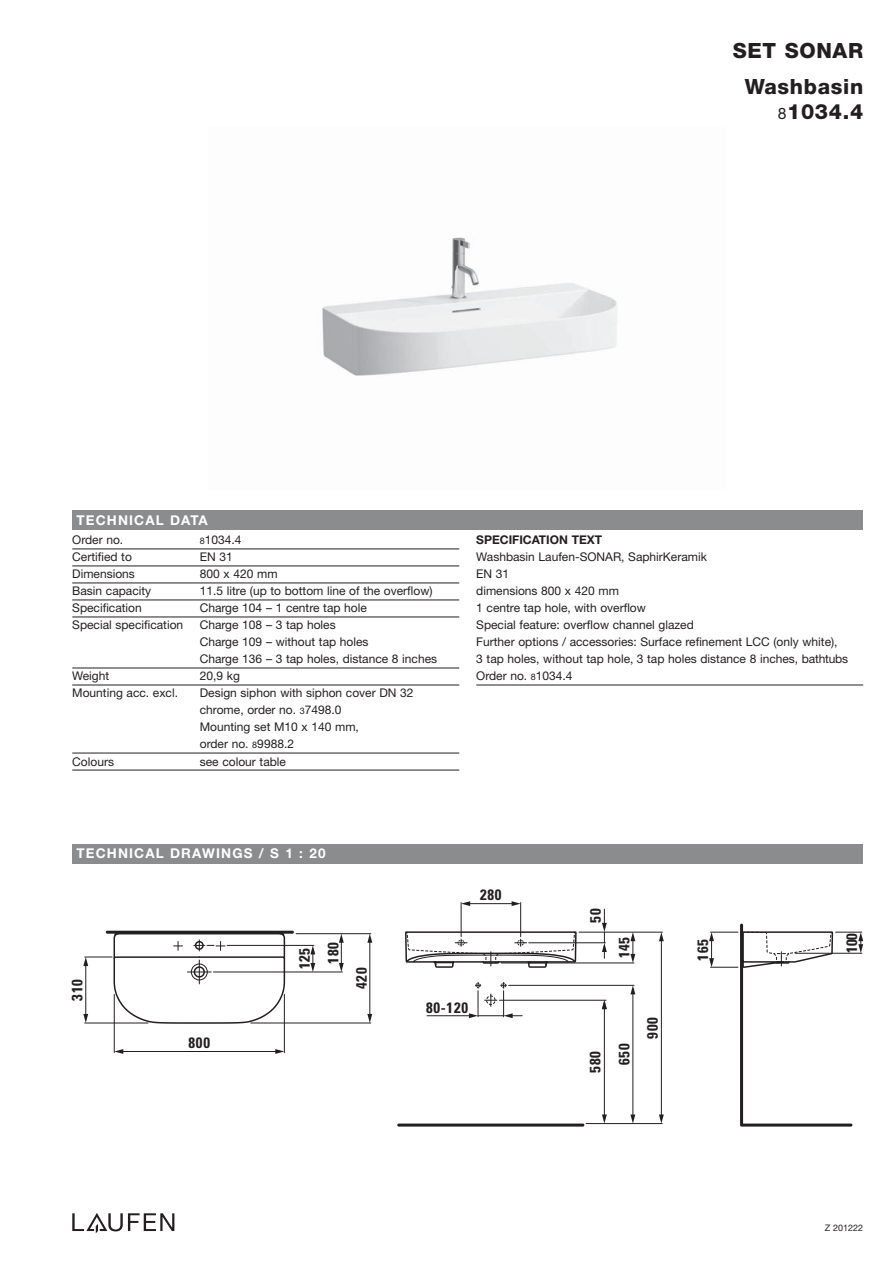
<style>
.page{position:relative;width:893px;height:1263px;background:#fff}
.page>*{position:absolute;margin:0;border:0;box-sizing:border-box;transform-origin:0 0}
.t1{font:800 21px/25.5px "Helvetica Neue";letter-spacing:.03em;color:#231f20;text-align:right}
.t2{font:700 condensed 15px/28.8px "Univers";letter-spacing:.05em;color:#231f20;text-align:center}
.t3{font:700 13.5px "Helvetica Neue";letter-spacing:.085em;color:#fff}
.t4{font:12px/17px "Helvetica Neue";color:#231f20}
.t5{font:700 12px "Helvetica Neue";color:#231f20}
.t6{font:9px "Helvetica Neue";color:#231f20}
.s1{font-weight:400;font-size:15.75px}
.s2{font-size:9px}
</style>
<div class="page">
<svg style="left:72px;top:1213px;width:102px;height:20px"></svg>
<div style="left:72px;top:844px;width:791px;height:19px;background:#8a8c8e"></div>
<div style="left:72px;top:510px;width:791px;height:19px;background:#8a8c8e"></div>
<hr style="left:106px;top:931px;width:188px;height:3px;background:#231f20;border-radius:2px">
<hr style="left:397px;top:1123px;width:187px;height:3px;background:#231f20;border-radius:2px">
<svg style="left:405px;top:915px;width:172px;height:53px"></svg>
<hr style="left:251px;top:1023px;width:120px;height:1px;background:#231f20">
<svg style="left:367px;top:934px;width:5px;height:9px"></svg>
<svg style="left:367px;top:1014px;width:5px;height:9px"></svg>
<hr style="left:370px;top:942px;width:1px;height:72px;background:#231f20">
<hr style="left:296px;top:933px;width:75px;height:1px;background:#231f20">
<hr style="left:213px;top:972px;width:129px;height:1px;background:#231f20">
<svg style="left:339px;top:934px;width:5px;height:38px"></svg>
<svg style="left:310px;top:945px;width:5px;height:27px"></svg>
<hr style="left:114px;top:994px;width:1px;height:58px;background:#231f20">
<hr style="left:284px;top:994px;width:1px;height:58px;background:#231f20">
<svg style="left:114px;top:1049px;width:9px;height:5px"></svg>
<svg style="left:275px;top:1049px;width:9px;height:5px"></svg>
<hr style="left:123px;top:1051px;width:153px;height:1px;background:#231f20">
<hr style="left:509px;top:985px;width:125px;height:1px;background:#231f20">
<svg style="left:630px;top:985px;width:5px;height:9px"></svg>
<hr style="left:633px;top:994px;width:1px;height:121px;background:#231f20">
<hr style="left:499px;top:1000px;width:107px;height:1px;background:#231f20">
<hr style="left:604px;top:1009px;width:1px;height:106px;background:#231f20">
<hr style="left:586px;top:1123px;width:76px;height:1px;background:#231f20">
<svg style="left:630px;top:1114px;width:5px;height:9px"></svg>
<svg style="left:602px;top:1114px;width:5px;height:9px"></svg>
<svg style="left:602px;top:1000px;width:5px;height:9px"></svg>
<svg style="left:659px;top:1114px;width:5px;height:9px"></svg>
<svg style="left:659px;top:932px;width:5px;height:9px"></svg>
<hr style="left:661px;top:940px;width:1px;height:175px;background:#231f20">
<svg style="left:469px;top:982px;width:53px;height:36px"></svg>
<hr style="left:427px;top:1015px;width:42px;height:1px;background:#231f20">
<hr style="left:501px;top:963px;width:133px;height:1px;background:#231f20">
<svg style="left:630px;top:933px;width:5px;height:30px"></svg>
<hr style="left:579px;top:932px;width:83px;height:1px;background:#231f20">
<svg style="left:709px;top:923px;width:154px;height:203px"></svg>
<svg style="left:602px;top:909px;width:5px;height:49px"></svg>
<hr style="left:529px;top:942px;width:76px;height:1px;background:#231f20">
<hr style="left:227px;top:945px;width:87px;height:1px;background:#231f20">
<hr style="left:461px;top:902px;width:1px;height:35px;background:#231f20">
<hr style="left:520px;top:902px;width:1px;height:35px;background:#231f20">
<svg style="left:461px;top:901px;width:9px;height:5px"></svg>
<svg style="left:512px;top:901px;width:9px;height:5px"></svg>
<hr style="left:470px;top:903px;width:42px;height:1px;background:#231f20">
<svg style="left:83px;top:932px;width:203px;height:92px"></svg>
<img style="left:322px;top:237px;width:295px;height:139px">
<hr style="left:72px;top:549px;width:387px;height:1px;background:#231f20">
<hr style="left:72px;top:566px;width:387px;height:1px;background:#231f20">
<hr style="left:72px;top:583px;width:387px;height:1px;background:#231f20">
<hr style="left:72px;top:600px;width:387px;height:1px;background:#231f20">
<hr style="left:72px;top:617px;width:387px;height:1px;background:#231f20">
<hr style="left:72px;top:668px;width:387px;height:1px;background:#231f20">
<hr style="left:72px;top:685px;width:387px;height:1px;background:#231f20">
<hr style="left:72px;top:753px;width:387px;height:1px;background:#231f20">
<hr style="left:72px;top:770px;width:387px;height:1px;background:#231f20">
<hr style="left:476px;top:685px;width:387px;height:1px;background:#231f20">
<h1 class="t1" style="left:733px;top:39px;width:132px">SET SONAR</h1>
<h1 class="t1" style="left:745px;top:75px;width:120px">Washbasin<br><span class="s1">8</span>1034.4</h1>
<p class="t3" style="left:77px;top:515px;width:133px">TECHNICAL DATA</p>
<p class="t4" style="left:72px;top:533px;width:53px">Order no.</p>
<p class="t4" style="left:200px;top:533px;width:43px"><span class="s2">8</span>1034.4</p>
<p class="t4" style="left:72px;top:550px;width:61px">Certified to</p>
<p class="t4" style="left:200px;top:550px;width:35px">EN 31</p>
<p class="t4" style="left:72px;top:567px;width:64px">Dimensions</p>
<p class="t4" style="left:200px;top:567px;width:79px">800 x 420 mm</p>
<p class="t4" style="left:72px;top:584px;width:81px">Basin capacity</p>
<p class="t4" style="left:200px;top:584px;width:234px">11.5 litre (up to bottom line of the overflow)</p>
<p class="t4" style="left:72px;top:601px;width:71px">Specification</p>
<p class="t4" style="left:200px;top:601px;width:169px">Charge 104 – 1 centre tap hole</p>
<p class="t4" style="left:72px;top:618px;width:112px">Special specification</p>
<p class="t4" style="left:200px;top:618px;width:239px">Charge 108 – 3 tap holes<br>Charge 109 – without tap holes<br>Charge 136 – 3 tap holes, distance 8 inches</p>
<p class="t4" style="left:72px;top:669px;width:38px">Weight</p>
<p class="t4" style="left:200px;top:669px;width:42px">20,9 kg</p>
<p class="t4" style="left:72px;top:686px;width:107px">Mounting acc. excl.</p>
<p class="t4" style="left:200px;top:686px;width:215px">Design siphon with siphon cover DN 32 chrome, order no. <span class="s2">3</span>7498.0<br>Mounting set M10 x 140 mm,<br>order no. <span class="s2">8</span>9988.2</p>
<p class="t4" style="left:72px;top:754px;width:43px">Colours</p>
<p class="t4" style="left:200px;top:754px;width:88px">see colour table</p>
<p class="t5" style="left:476px;top:536px;width:127px">SPECIFICATION TEXT</p>
<p class="t4" style="left:476px;top:550px;width:373px">Washbasin Laufen-SONAR, SaphirKeramik<br>EN 31<br>dimensions 800 x 420 mm<br>1 centre tap hole, with overflow<br>Special feature: overflow channel glazed<br>Further options / accessories: Surface refinement LCC (only white),<br>3 tap holes, without tap hole, 3 tap holes distance 8 inches, bathtubs Order no. <span class="s2">8</span>1034.4</p>
<p class="t3" style="left:77px;top:849px;width:250px">TECHNICAL DRAWINGS / S 1 : 20</p>
<p class="t2" style="left:64px;top:1001px;width:23px;rotate:-90deg">310</p>
<p class="t2" style="left:189px;top:1030px;width:23px">800</p>
<p class="t2" style="left:292px;top:969px;width:23px;rotate:-90deg">125</p>
<p class="t2" style="left:320px;top:963px;width:23px;rotate:-90deg">180</p>
<p class="t2" style="left:349px;top:989px;width:23px;rotate:-90deg">420</p>
<p class="t2" style="left:480px;top:882px;width:23px">280</p>
<p class="t2" style="left:426px;top:994px;width:44px">80-120</p>
<p class="t2" style="left:583px;top:923px;width:16px;rotate:-90deg">50</p>
<p class="t2" style="left:611px;top:958px;width:23px;rotate:-90deg">145</p>
<p class="t2" style="left:839px;top:953px;width:22px;rotate:-90deg">100</p>
<p class="t2" style="left:690px;top:960px;width:23px;rotate:-90deg">165</p>
<p class="t2" style="left:640px;top:1039px;width:23px;rotate:-90deg">900</p>
<p class="t2" style="left:582px;top:1073px;width:30px;rotate:-90deg">580<br>650</p>
<p class="t6" style="left:825px;top:1224px;width:40px">Z 201222</p>
</div>
